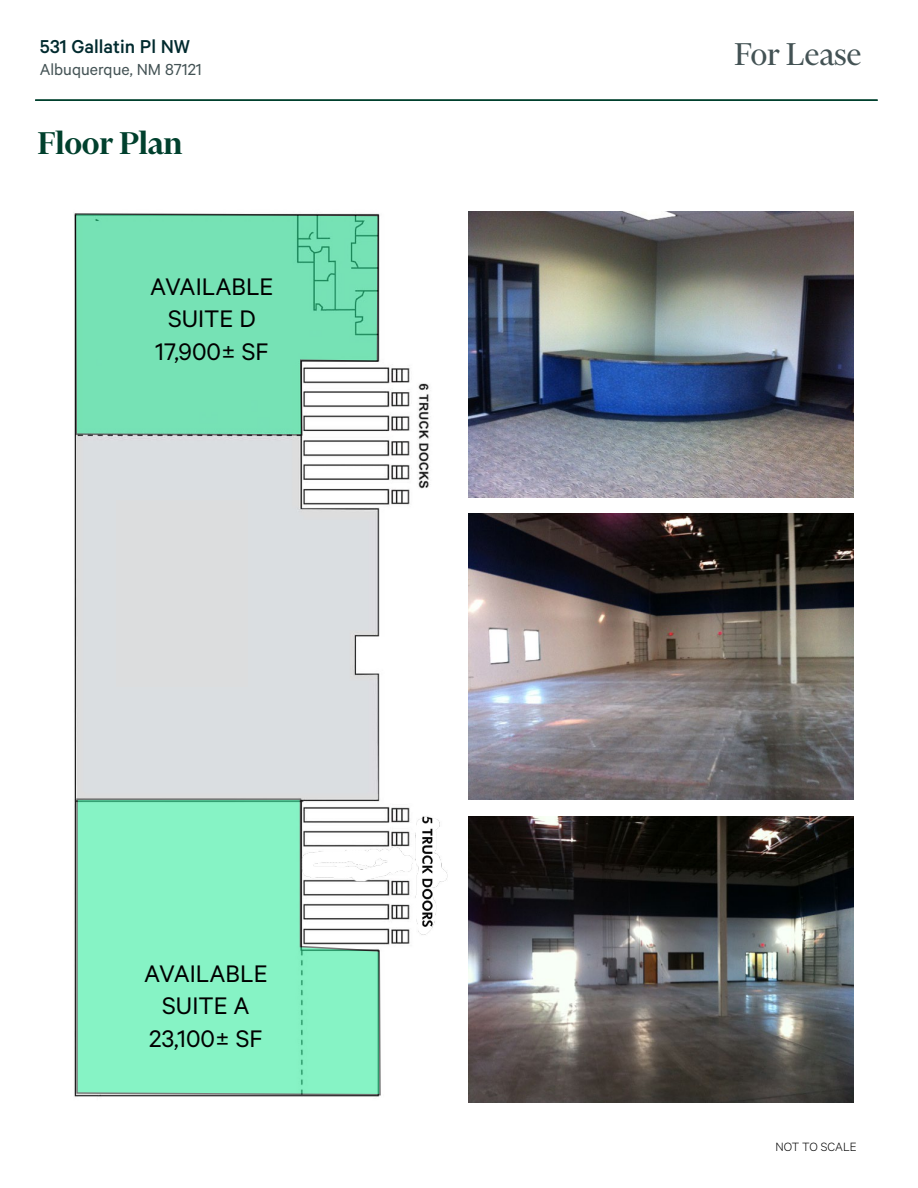
<style>
.page{position:relative;width:918px;height:1188px;background:#fff}
.page>*{position:absolute;margin:0;border:0;box-sizing:border-box;transform-origin:0 0}
.t1{font:600 36px "Financier Display";color:#00402d}
.t2{font:36px "Financier Display";color:#435254}
.t3{font:27px/32.4px "Calibre";color:#000;text-align:center}
.t4{font:500 21px "Calibre";color:#002a2e}
.t5{font:18px "Calibre";color:#435254}
.t6{font:300 13.5px "Calibre";color:#000}
</style>
<div class="page">
<hr style="left:35px;top:99px;width:843px;height:2px;background:#00402d">
<img style="left:74px;top:211px;width:395px;height:892px">
<div style="left:116px;top:500px;width:132px;height:187px;background:#dcddde"></div>
<svg style="left:75px;top:798px;width:307px;height:298px;background:#91ecc5"></svg>
<img style="left:469px;top:212px;width:384px;height:285px">
<img style="left:469px;top:514px;width:384px;height:286px">
<img style="left:469px;top:816px;width:384px;height:286px">
<svg style="left:74px;top:212px;width:306px;height:224px;background:#81ddb7"></svg>
<p class="t4" style="left:40px;top:34px;width:152px">531 Gallatin Pl NW</p>
<p class="t5" style="left:40px;top:59px;width:164px">Albuquerque, NM 87121</p>
<h1 class="t1" style="left:38px;top:119px;width:146px">Floor Plan</h1>
<p class="t3" style="left:150px;top:269px;width:125px">AVAILABLE<br>SUITE D<br>17,900± SF</p>
<p class="t3" style="left:144px;top:956px;width:125px">AVAILABLE<br>SUITE A<br>23,100± SF</p>
<h1 class="t2" style="left:734px;top:36px;width:129px">For Lease</h1>
<p class="t6" style="left:775px;top:1139px;width:83px">NOT TO SCALE</p>
</div>
